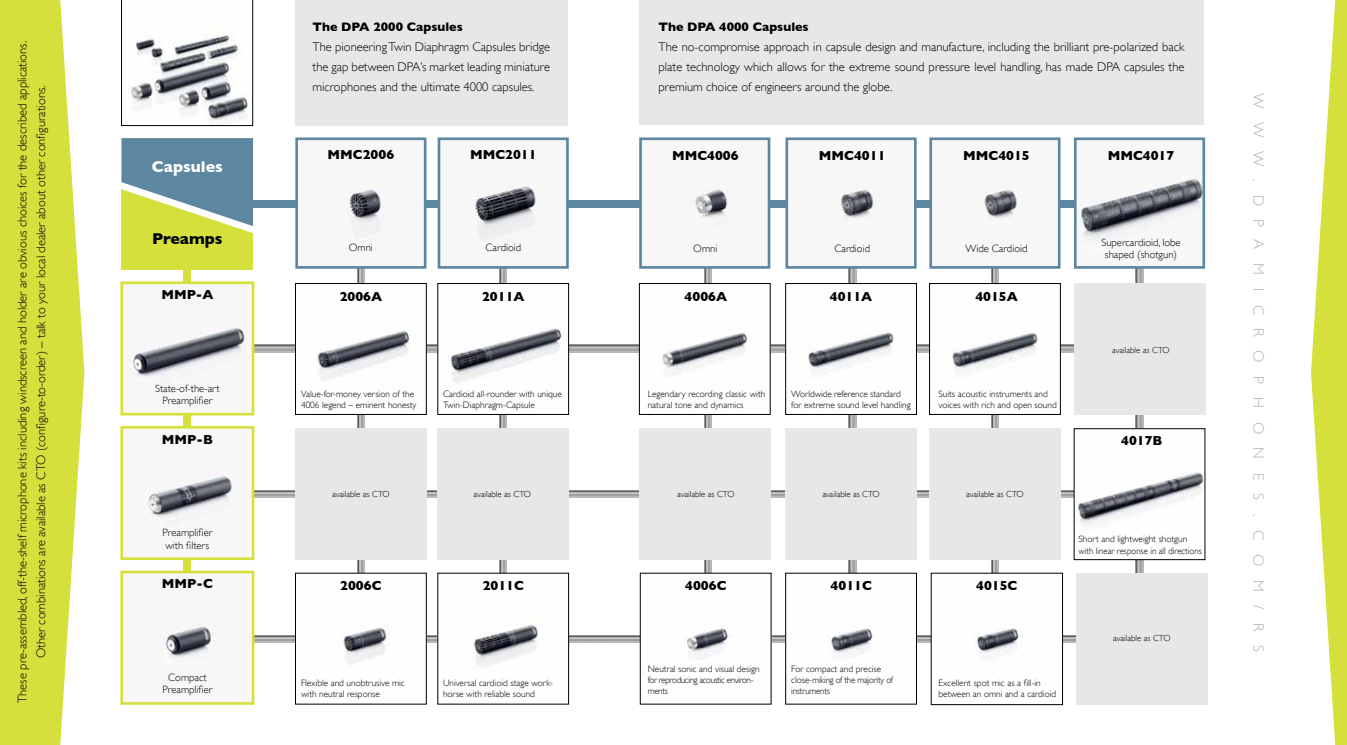
<style>
.page{position:relative;width:1347px;height:745px;background:#fff}
.page>*{position:absolute;margin:0;border:0;box-sizing:border-box;transform-origin:0 0}
.t1{font:700 15.88px "Gill Sans";color:#fff}
.t2{font:700 15.88px "Gill Sans";color:#000}
.t3{font:300 15px "Gill Sans";letter-spacing:.9em;color:#b1b4b6}
.t4{font:700 13.25px "Gill Sans";color:#000}
.t5{font:300 12.5px/20px "Gill Sans";color:#000;text-align:justify}
.t6{font:700 12.5px "Gill Sans";color:#000}
.t7{font:300 10.62px/12.8px "Gill Sans";color:#000;text-align:center}
.t8{font:300 9.25px/11.1px "Gill Sans";color:#000}
.t9{font:300 9.25px/11.1px "Gill Sans";letter-spacing:-.04em;color:#000}
.t10{font:300 9.25px/11.1px "Gill Sans";letter-spacing:-.02em;color:#000}
.t11{font:300 8.75px "Gill Sans";color:#000}
</style>
<div class="page">
<img style="left:1136px;top:268px;width:7px;height:304px">
<img style="left:357px;top:268px;width:8px;height:304px">
<img style="left:500px;top:268px;width:7px;height:304px">
<img style="left:704px;top:268px;width:7px;height:304px">
<img style="left:849px;top:268px;width:7px;height:304px">
<img style="left:991px;top:268px;width:7px;height:304px">
<img style="left:254px;top:344px;width:820px;height:8px">
<img style="left:254px;top:490px;width:820px;height:7px">
<img style="left:254px;top:635px;width:822px;height:7px">
<div style="left:184px;top:221px;width:7px;height:473px;background:#d6e03d"></div>
<div style="left:230px;top:200px;width:953px;height:7px;background:#5d87a1"></div>
<svg style="left:121px;top:138px;width:146px;height:131px"></svg>
<img style="left:128px;top:285px;width:122px;height:126px">
<div style="left:120px;top:281px;width:134px;height:134px;border:3px solid #d6e03d"></div>
<img style="left:144px;top:429px;width:93px;height:126px">
<div style="left:120px;top:425px;width:134px;height:134px;border:3px solid #d6e03d"></div>
<img style="left:164px;top:574px;width:51px;height:120px">
<div style="left:120px;top:570px;width:134px;height:134px;border:3px solid #d6e03d"></div>
<img style="left:789px;top:189px;width:123px;height:31px">
<div style="left:785px;top:137px;width:131px;height:131px;border:3px solid #5d87a1"></div>
<img style="left:643px;top:189px;width:123px;height:30px">
<div style="left:639px;top:137px;width:131px;height:131px;border:3px solid #5d87a1"></div>
<img style="left:1078px;top:175px;width:123px;height:66px">
<div style="left:1074px;top:137px;width:131px;height:131px;border:3px solid #5d87a1"></div>
<img style="left:441px;top:181px;width:124px;height:61px">
<div style="left:437px;top:137px;width:132px;height:131px;border:3px solid #5d87a1"></div>
<img style="left:933px;top:181px;width:123px;height:39px">
<div style="left:929px;top:137px;width:131px;height:131px;border:3px solid #5d87a1"></div>
<img style="left:299px;top:181px;width:123px;height:57px">
<div style="left:295px;top:137px;width:131px;height:131px;border:3px solid #5d87a1"></div>
<img style="left:297px;top:285px;width:127px;height:127px">
<div style="left:295px;top:283px;width:131px;height:131px;border:1px solid #000"></div>
<img style="left:439px;top:285px;width:128px;height:127px">
<div style="left:437px;top:283px;width:132px;height:131px;border:1px solid #000"></div>
<div style="left:295px;top:428px;width:131px;height:131px;background:#e6e7e8"></div>
<div style="left:437px;top:428px;width:132px;height:131px;background:#e6e7e8"></div>
<img style="left:297px;top:626px;width:127px;height:38px">
<img style="left:439px;top:624px;width:128px;height:43px">
<div style="left:1074px;top:283px;width:131px;height:131px;background:#e6e7e8"></div>
<div style="left:1076px;top:572px;width:131px;height:131px;background:#e6e7e8"></div>
<div style="left:929px;top:428px;width:131px;height:131px;background:#e6e7e8"></div>
<div style="left:785px;top:428px;width:131px;height:131px;background:#e6e7e8"></div>
<div style="left:639px;top:428px;width:131px;height:131px;background:#e6e7e8"></div>
<img style="left:1076px;top:430px;width:127px;height:127px">
<img style="left:642px;top:628px;width:127px;height:29px">
<img style="left:787px;top:628px;width:127px;height:32px">
<img style="left:933px;top:628px;width:127px;height:32px">
<img style="left:641px;top:285px;width:127px;height:127px">
<div style="left:639px;top:283px;width:131px;height:131px;border:1px solid #000"></div>
<img style="left:787px;top:285px;width:127px;height:127px">
<div style="left:785px;top:283px;width:131px;height:131px;border:1px solid #000"></div>
<img style="left:931px;top:285px;width:127px;height:127px">
<div style="left:929px;top:283px;width:131px;height:131px;border:1px solid #000"></div>
<svg style="left:0;top:0;width:84px;height:744px;background:#dbe355"></svg>
<svg style="left:1311px;top:0;width:35px;height:744px"></svg>
<div style="left:295px;top:0;width:272px;height:125px;background:#e6e7e8"></div>
<div style="left:639px;top:0;width:565px;height:125px;background:#e6e7e8"></div>
<svg style="left:121px;top:0;width:132px;height:126px"></svg>
<p class="t5" style="left:13px;top:702px;width:663px;line-height:18.8px;text-align:center;rotate:-90deg">These pre-assembled, off-the-shelf microphone kits including windscreen and holder are obvious choices for the described applications.<br>Other combinations are available as CTO (configure-to-order) – talk to your local dealer about other configurations.</p>
<p class="t1" style="left:152px;top:157px;width:72px">Capsules</p>
<p class="t2" style="left:152px;top:229px;width:72px">Preamps</p>
<p class="t4" style="left:161px;top:287px;width:54px">MMP-A</p>
<p class="t7" style="left:155px;top:381px;width:66px">State-of-the-art<br>Preamplifier</p>
<p class="t4" style="left:162px;top:431px;width:52px">MMP-B</p>
<p class="t7" style="left:162px;top:526px;width:51px;text-align:left">Preamplifier with filters</p>
<p class="t4" style="left:162px;top:576px;width:52px">MMP-C</p>
<p class="t7" style="left:162px;top:670px;width:51px">Compact<br>Preamplifier</p>
<p class="t6" style="left:312px;top:19px;width:152px">The DPA 2000 Capsules</p>
<p class="t5" style="left:312px;top:37px;width:239px">The pioneering Twin Diaphragm Capsules bridge the gap between DPA’s market leading miniature microphones and the ultimate 4000 capsules.</p>
<p class="t6" style="left:658px;top:19px;width:152px">The DPA 4000 Capsules</p>
<p class="t5" style="left:658px;top:37px;width:527px">The no-compromise approach in capsule design and manufacture, including the brilliant pre-polarized back plate technology which allows for the extreme sound pressure level handling, has made DPA capsules the premium choice of engineers around the globe.</p>
<p class="t4" style="left:327px;top:147px;width:68px">MMC2006</p>
<p class="t4" style="left:470px;top:147px;width:68px">MMC2011</p>
<p class="t4" style="left:672px;top:147px;width:68px">MMC4006</p>
<p class="t4" style="left:819px;top:147px;width:68px">MMC4011</p>
<p class="t4" style="left:963px;top:147px;width:68px">MMC4015</p>
<p class="t4" style="left:1107px;top:147px;width:68px">MMC4017</p>
<p class="t7" style="left:349px;top:241px;width:26px">Omni</p>
<p class="t7" style="left:485px;top:241px;width:37px">Cardioid</p>
<p class="t7" style="left:693px;top:242px;width:26px">Omni</p>
<p class="t7" style="left:834px;top:242px;width:37px">Cardioid</p>
<p class="t7" style="left:965px;top:242px;width:64px">Wide Cardioid</p>
<p class="t7" style="left:1101px;top:235px;width:81px">Supercardioid, lobe shaped (shotgun)</p>
<p class="t4" style="left:340px;top:288px;width:44px">2006A</p>
<p class="t4" style="left:482px;top:288px;width:44px">2011A</p>
<p class="t4" style="left:684px;top:288px;width:44px">4006A</p>
<p class="t4" style="left:830px;top:288px;width:44px">4011A</p>
<p class="t4" style="left:975px;top:288px;width:44px">4015A</p>
<p class="t11" style="left:1112px;top:345px;width:59px">available as CTO</p>
<p class="t8" style="left:301px;top:388px;width:117px">Value-for-money version of the<br>4006 legend – eminent honesty</p>
<p class="t8" style="left:443px;top:388px;width:120px">Cardioid all-rounder with unique<br>Twin-Diaphragm-Capsule</p>
<p class="t8" style="left:648px;top:388px;width:119px">Legendary recording classic with natural tone and dynamics</p>
<p class="t8" style="left:791px;top:388px;width:121px">Worldwide reference standard for extreme sound level handling</p>
<p class="t8" style="left:938px;top:388px;width:120px">Suits acoustic instruments and voices with rich and open sound</p>
<p class="t4" style="left:1121px;top:433px;width:43px">4017B</p>
<p class="t11" style="left:332px;top:489px;width:59px">available as CTO</p>
<p class="t11" style="left:473px;top:489px;width:59px">available as CTO</p>
<p class="t11" style="left:677px;top:489px;width:59px">available as CTO</p>
<p class="t11" style="left:822px;top:489px;width:59px">available as CTO</p>
<p class="t11" style="left:966px;top:489px;width:59px">available as CTO</p>
<p class="t4" style="left:340px;top:577px;width:43px">2006C</p>
<p class="t8" style="left:301px;top:676px;width:105px">Flexible and unobtrusive mic with neutral response</p>
<p class="t4" style="left:483px;top:577px;width:43px">2011C</p>
<p class="t8" style="left:443px;top:676px;width:112px">Universal cardioid stage work&shy;horse with reliable sound</p>
<p class="t4" style="left:685px;top:577px;width:43px">4006C</p>
<p class="t4" style="left:830px;top:577px;width:43px">4011C</p>
<p class="t4" style="left:976px;top:577px;width:43px">4015C</p>
<p class="t9" style="left:648px;top:663px;width:113px">Neutral sonic and visual design for reproducing acoustic environ&shy;ments</p>
<p class="t10" style="left:791px;top:663px;width:103px">For compact and precise close-miking of the majority of instruments</p>
<p class="t8" style="left:938px;top:676px;width:119px">Excellent spot mic as a fill-in between an omni and a cardioid</p>
<p class="t8" style="left:1078px;top:533px;width:125px">Short and lightweight shotgun with linear response in all directions</p>
<p class="t11" style="left:1113px;top:632px;width:59px">available as CTO</p>
<p class="t3" style="left:1267px;top:93px;width:560px;rotate:90deg">WWW.DPAMICROPHONES.COM/RS</p>
</div>
